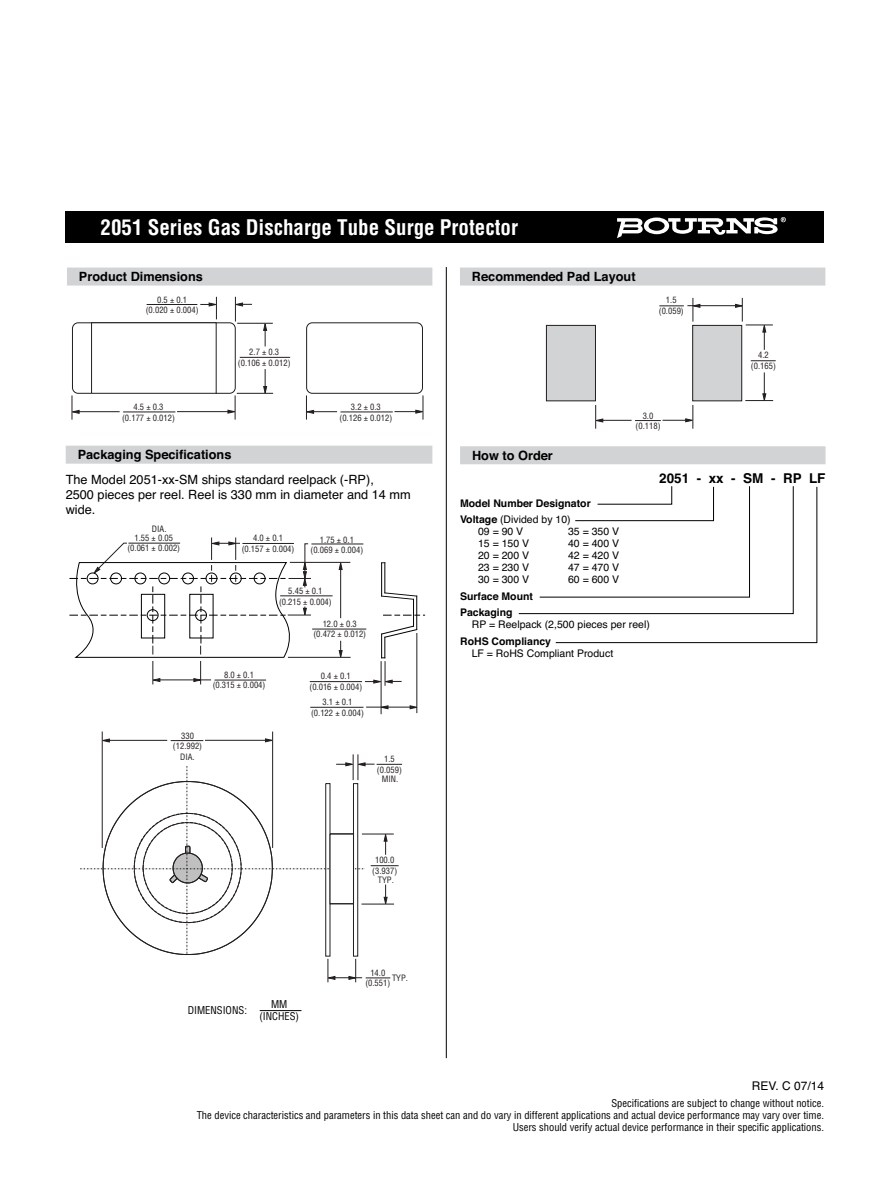
<style>
.page{position:relative;width:891px;height:1188px;background:#fff}
.page>*{position:absolute;margin:0;border:0;box-sizing:border-box;transform-origin:0 0}
.t1{font:700 condensed 21px "Helvetica";color:#fff}
.t2{font:700 13.5px "Helvetica";color:#000}
.t3{font:12.75px/15.3px "Helvetica";color:#000}
.t4{font:700 12.75px "Helvetica";color:#000}
.t5{font:12px "Helvetica";color:#000}
.t6{font:condensed 10.5px/12px "Helvetica";color:#000;text-align:right}
.t7{font:10.5px "Helvetica";color:#000}
.t8{font:700 10.5px/16.5px "Helvetica";color:#000}
.t9{font:condensed 8.55px/10.6px "Helvetica";color:#231f20;text-align:center}
.t10{font:condensed 8.55px "Helvetica";color:#1a1818}
.s1{font-weight:400}
</style>
<div class="page">
<div style="left:65px;top:212px;width:759px;height:31px;background:#000"></div>
<div style="left:67px;top:268px;width:365px;height:18px;background:#d1d3d4"></div>
<div style="left:460px;top:446px;width:366px;height:18px;background:#d1d3d4"></div>
<svg style="left:518px;top:486px;width:300px;height:157px"></svg>
<div style="left:460px;top:268px;width:365px;height:18px;background:#d1d3d4"></div>
<div style="left:66px;top:446px;width:366px;height:18px;background:#d1d3d4"></div>
<hr style="left:446px;top:267px;width:1px;height:791px;background:#000">
<svg style="left:617px;top:217px;width:169px;height:21px"></svg>
<div style="left:72px;top:322px;width:164px;height:72px;border:1px solid #231f20;border-radius:6px"></div>
<div style="left:306px;top:322px;width:117px;height:72px;border:1px solid #231f20;border-radius:6px"></div>
<div style="left:91px;top:322px;width:126px;height:72px;border:1px solid #231f20"></div>
<svg style="left:228px;top:395px;width:8px;height:25px"></svg>
<hr style="left:78px;top:411px;width:42px;height:1px;background:#231f20">
<hr style="left:177px;top:411px;width:54px;height:1px;background:#231f20">
<svg style="left:71px;top:395px;width:9px;height:25px"></svg>
<hr style="left:123px;top:412px;width:52px;height:1px;background:#231f20">
<svg style="left:394px;top:395px;width:30px;height:25px"></svg>
<svg style="left:306px;top:395px;width:31px;height:25px"></svg>
<hr style="left:341px;top:412px;width:52px;height:1px;background:#231f20">
<hr style="left:147px;top:304px;width:50px;height:1px;background:#231f20">
<svg style="left:234px;top:297px;width:18px;height:25px"></svg>
<svg style="left:200px;top:297px;width:17px;height:22px"></svg>
<hr style="left:237px;top:323px;width:36px;height:1px;background:#231f20">
<hr style="left:237px;top:393px;width:36px;height:1px;background:#231f20">
<svg style="left:263px;top:369px;width:4px;height:25px"></svg>
<svg style="left:263px;top:322px;width:4px;height:24px"></svg>
<hr style="left:240px;top:357px;width:50px;height:1px;background:#231f20">
<div style="left:546px;top:325px;width:49px;height:76px;background:#d1d3d4"></div>
<div style="left:546px;top:325px;width:50px;height:76px;border:1px solid #231f20"></div>
<div style="left:693px;top:325px;width:49px;height:76px;background:#d1d3d4"></div>
<div style="left:692px;top:325px;width:50px;height:76px;border:1px solid #231f20"></div>
<hr style="left:602px;top:420px;width:30px;height:1px;background:#231f20">
<svg style="left:595px;top:405px;width:8px;height:24px"></svg>
<svg style="left:635px;top:405px;width:59px;height:24px"></svg>
<svg style="left:745px;top:372px;width:28px;height:30px"></svg>
<svg style="left:751px;top:360px;width:25px;height:1px"></svg>
<svg style="left:659px;top:305px;width:25px;height:1px"></svg>
<svg style="left:692px;top:298px;width:8px;height:24px"></svg>
<svg style="left:735px;top:298px;width:38px;height:52px"></svg>
<hr style="left:687px;top:305px;width:54px;height:1px;background:#231f20">
<hr style="left:260px;top:1010px;width:42px;height:1px;background:#000">
<hr style="left:381px;top:562px;width:1px;height:35px;background:#010202">
<hr style="left:384px;top:562px;width:1px;height:31px;background:#010202">
<hr style="left:310px;top:681px;width:52px;height:1px;background:#231f20">
<hr style="left:381px;top:661px;width:1px;height:53px;background:#231f20">
<hr style="left:290px;top:562px;width:60px;height:1px;background:#231f20">
<hr style="left:288px;top:657px;width:63px;height:1px;background:#231f20">
<svg style="left:339px;top:561px;width:4px;height:9px"></svg>
<svg style="left:339px;top:641px;width:4px;height:17px"></svg>
<hr style="left:340px;top:568px;width:1px;height:50px;background:#231f20">
<hr style="left:312px;top:629px;width:54px;height:1px;background:#231f20">
<hr style="left:311px;top:544px;width:52px;height:1px;background:#231f20">
<hr style="left:280px;top:595px;width:53px;height:1px;background:#231f20">
<hr style="left:310px;top:707px;width:53px;height:1px;background:#231f20">
<hr style="left:417px;top:633px;width:1px;height:80px;background:#231f20">
<svg style="left:380px;top:705px;width:8px;height:4px"></svg>
<svg style="left:410px;top:705px;width:8px;height:4px"></svg>
<hr style="left:366px;top:707px;width:46px;height:1px;background:#231f20">
<svg style="left:69px;top:537px;width:242px;height:147px"></svg>
<svg style="left:365px;top:592px;width:60px;height:94px"></svg>
<hr style="left:272px;top:732px;width:1px;height:116px;background:#231f20">
<svg style="left:101px;top:739px;width:9px;height:3px"></svg>
<svg style="left:265px;top:738px;width:9px;height:4px"></svg>
<hr style="left:108px;top:740px;width:59px;height:1px;background:#231f20">
<hr style="left:205px;top:740px;width:63px;height:1px;background:#231f20">
<hr style="left:102px;top:732px;width:1px;height:116px;background:#231f20">
<hr style="left:171px;top:740px;width:32px;height:1px;background:#231f20">
<svg style="left:80px;top:754px;width:322px;height:228px"></svg>
<h1 class="t1" style="left:101px;top:219px;width:419px">2051 Series Gas Discharge Tube Surge Protector</h1>
<h3 class="t4" style="left:79px;top:272px;width:125px">Product Dimensions</h3>
<h3 class="t4" style="left:472px;top:272px;width:165px">Recommended Pad Layout</h3>
<p class="t9" style="left:146px;top:295px;width:54px">0.5 ± 0.1 (0.020 ± 0.004)</p>
<p class="t9" style="left:238px;top:348px;width:54px">2.7 ± 0.3 (0.106 ± 0.012)</p>
<p class="t9" style="left:659px;top:296px;width:26px">1.5 (0.059)</p>
<p class="t9" style="left:122px;top:402px;width:54px">4.5 ± 0.3 (0.177 ± 0.012)</p>
<p class="t9" style="left:340px;top:402px;width:54px">3.2 ± 0.3 (0.126 ± 0.012)</p>
<p class="t9" style="left:636px;top:411px;width:26px">3.0 (0.118)</p>
<p class="t9" style="left:751px;top:351px;width:26px">4.2 (0.165)</p>
<h3 class="t4" style="left:78px;top:450px;width:155px">Packaging Specifications</h3>
<h3 class="t3" style="left:66px;top:473px;width:347px">The Model 2051-xx-SM ships standard reelpack (-RP),<br>2500 pieces per reel. Reel is 330 mm in diameter and 14 mm wide.</h3>
<p class="t10" style="left:152px;top:526px;width:16px">DIA.</p>
<p class="t9" style="left:127px;top:533px;width:54px">1.55 ± 0.05 (0.061 ± 0.002)</p>
<p class="t9" style="left:242px;top:533px;width:54px">4.0 ± 0.1 (0.157 ± 0.004)</p>
<p class="t9" style="left:311px;top:535px;width:54px">1.75 ± 0.1 (0.069 ± 0.004)</p>
<p class="t9" style="left:279px;top:587px;width:54px">5.45 ± 0.1 (0.215 ± 0.004)</p>
<p class="t9" style="left:213px;top:670px;width:54px">8.0 ± 0.1 (0.315 ± 0.004)</p>
<p class="t9" style="left:173px;top:731px;width:31px">330 (12.992)<br>DIA.</p>
<p class="t9" style="left:313px;top:619px;width:54px">12.0 ± 0.3 (0.472 ± 0.012)</p>
<p class="t9" style="left:309px;top:671px;width:54px">0.4 ± 0.1 (0.016 ± 0.004)</p>
<p class="t9" style="left:311px;top:697px;width:54px">3.1 ± 0.1 (0.122 ± 0.004)</p>
<p class="t9" style="left:377px;top:754px;width:26px">1.5 (0.059)</p>
<p class="t9" style="left:382px;top:775px;width:18px">MIN.</p>
<p class="t9" style="left:372px;top:856px;width:26px">100.0 (3.937)</p>
<p class="t9" style="left:378px;top:875px;width:17px">TYP.</p>
<p class="t6" style="left:188px;top:1005px;width:61px">DIMENSIONS:</p>
<p class="t6" style="left:259px;top:999px;width:41px;line-height:12.6px;text-align:center">MM (INCHES)</p>
<p class="t9" style="left:365px;top:968px;width:26px">14.0 (0.551)</p>
<p class="t9" style="left:392px;top:973px;width:17px">TYP.</p>
<h3 class="t4" style="left:472px;top:451px;width:82px">How to Order</h3>
<p class="t8" style="left:460px;top:496px;width:132px">Model Number Designator<br>Voltage <span class="s1">(Divided by 10)</span></p>
<p class="t7" style="left:478px;top:528px;width:47px">09 = 90 V</p>
<p class="t7" style="left:568px;top:528px;width:53px">35 = 350 V</p>
<p class="t7" style="left:478px;top:540px;width:53px">15 = 150 V</p>
<p class="t7" style="left:568px;top:540px;width:53px">40 = 400 V</p>
<p class="t7" style="left:478px;top:552px;width:53px">20 = 200 V</p>
<p class="t7" style="left:568px;top:552px;width:53px">42 = 420 V</p>
<p class="t7" style="left:478px;top:564px;width:53px">23 = 230 V</p>
<p class="t7" style="left:568px;top:564px;width:53px">47 = 470 V</p>
<p class="t7" style="left:478px;top:576px;width:53px">30 = 300 V</p>
<p class="t7" style="left:568px;top:576px;width:53px">60 = 600 V</p>
<p class="t8" style="left:460px;top:589px;width:74px">Surface Mount<br>Packaging</p>
<p class="t7" style="left:472px;top:621px;width:180px">RP = Reelpack (2,500 pieces per reel)</p>
<p class="t8" style="left:460px;top:634px;width:93px">RoHS Compliancy</p>
<p class="t7" style="left:472px;top:649px;width:143px">LF = RoHS Compliant Product</p>
<h2 class="t2" style="left:659px;top:473px;width:168px">2051 - xx - SM - RP LF</h2>
<h3 class="t5" style="left:752px;top:1082px;width:74px">REV. C 07/14</h3>
<p class="t6" style="left:197px;top:1098px;width:629px">Specifications are subject to change without notice.<br>The device characteristics and parameters in this data sheet can and do vary in different applications and actual device performance may vary over time.<br>Users should verify actual device performance in their specific applications.</p>
</div>
